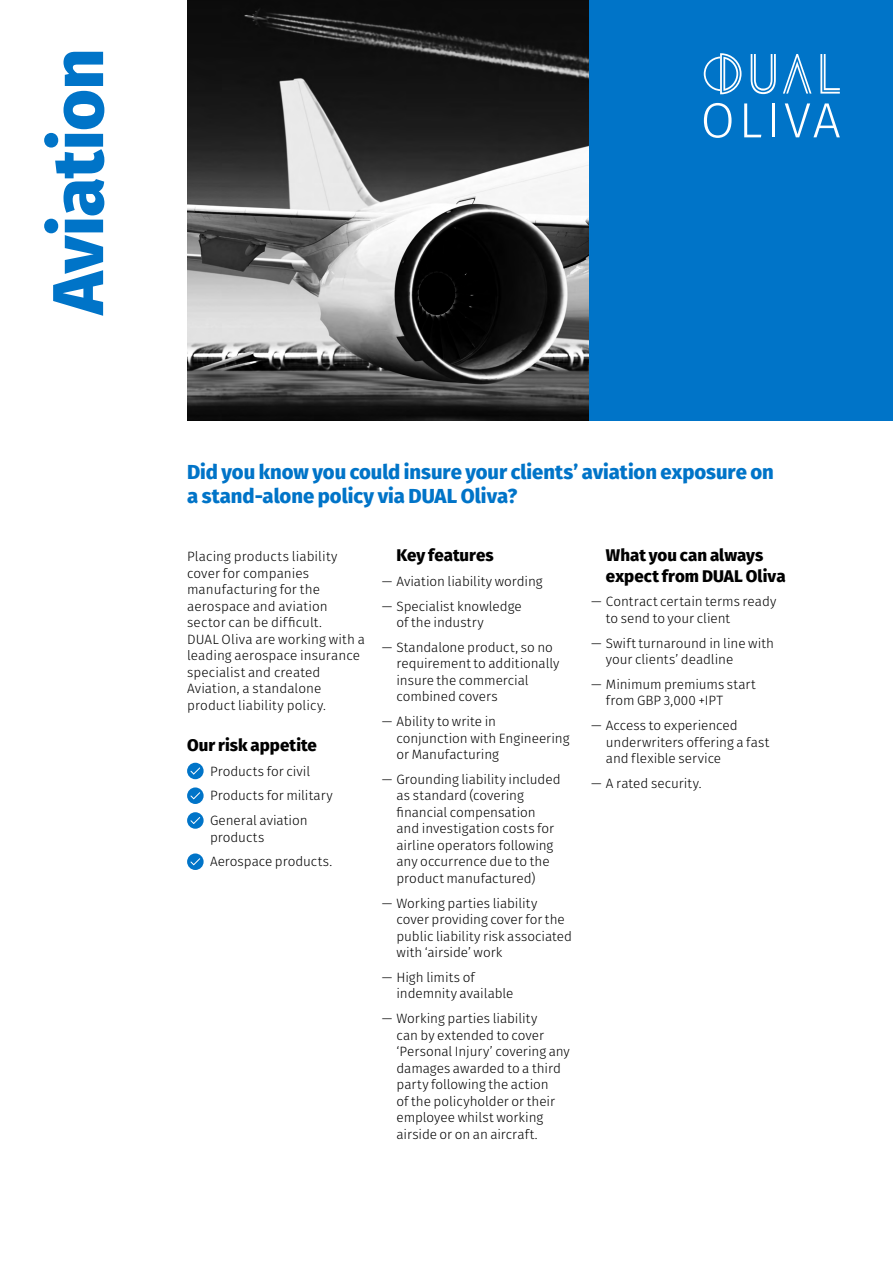
<style>
.page{position:relative;width:893px;height:1263px;background:#fff}
.page>*{position:absolute;margin:0;border:0;box-sizing:border-box;transform-origin:0 0}
.t1{font:800 71.85px "Fira Sans";letter-spacing:-.015em;color:#0074c8}
.t2{font:800 20.25px/24.8px "Fira Sans";color:#0074c8}
.t3{font:800 16.8px/20.5px "Fira Sans";color:#000}
.t4{font:300 13.5px/16.5px "Fira Sans";color:#000}
</style>
<div class="page">
<div style="left:589px;top:0;width:304px;height:421px;background:#0074c8"></div>
<div style="left:187px;top:763px;width:17px;height:16px;background:#0074c8;border-radius:50%"></div>
<svg style="left:190px;top:767px;width:11px;height:8px"></svg>
<svg style="left:187px;top:787px;width:17px;height:17px"></svg>
<svg style="left:190px;top:792px;width:11px;height:8px"></svg>
<svg style="left:187px;top:812px;width:17px;height:17px"></svg>
<svg style="left:190px;top:816px;width:11px;height:8px"></svg>
<svg style="left:187px;top:853px;width:17px;height:17px"></svg>
<svg style="left:190px;top:858px;width:11px;height:8px"></svg>
<img style="left:187px;top:0;width:402px;height:421px">
<svg style="left:820px;top:54px;width:20px;height:40px"></svg>
<svg style="left:751px;top:54px;width:25px;height:40px"></svg>
<svg style="left:783px;top:54px;width:28px;height:40px"></svg>
<svg style="left:704px;top:53px;width:37px;height:41px"></svg>
<svg style="left:704px;top:103px;width:27px;height:35px"></svg>
<svg style="left:744px;top:103px;width:17px;height:34px"></svg>
<hr style="left:772px;top:103px;width:2px;height:34px;background:#fff">
<svg style="left:785px;top:103px;width:55px;height:34px"></svg>
<h1 class="t1" style="left:28px;top:314px;width:268px;rotate:-90deg">Aviation</h1>
<h2 class="t2" style="left:187px;top:459px;width:588px">Did you know you could insure your clients’ aviation exposure on a stand-alone policy via DUAL Oliva?</h2>
<p class="t4" style="left:187px;top:548px;width:180px">Placing products liability cover for companies manufacturing for the aerospace and aviation sector can be difficult.<br>DUAL Oliva are working with a leading aerospace insurance specialist and created<br>Aviation, a standalone product liability policy.</p>
<p class="t3" style="left:187px;top:735px;width:131px">Our risk appetite</p>
<p class="t4" style="left:210px;top:758px;width:124px;line-height:24.8px">Products for civil<br>Products for military<br>General aviation</p>
<p class="t4" style="left:210px;top:824px;width:124px;line-height:24.8px">products<br>Aerospace products.</p>
<p class="t3" style="left:396px;top:545px;width:99px">Key features</p>
<p class="t4" style="left:382px;top:573px;width:162px">— Aviation liability wording</p>
<p class="t4" style="left:396px;top:598px;width:127px;text-indent:-15px">— Specialist knowledge of the industry</p>
<p class="t4" style="left:396px;top:639px;width:165px;text-indent:-15px">— Standalone product, so no requirement to additionally insure the commercial combined covers</p>
<p class="t4" style="left:396px;top:713px;width:174px;text-indent:-15px">— Ability to write in conjunction with Engineering or Manufacturing</p>
<p class="t4" style="left:396px;top:771px;width:166px;text-indent:-15px">— Grounding liability included as standard (covering financial compensation and investigation costs for airline operators following any occurrence due to the product manufactured)</p>
<p class="t4" style="left:396px;top:894px;width:177px;text-indent:-15px">— Working parties liability cover providing cover for the public liability risk associated with ‘airside’ work</p>
<p class="t4" style="left:396px;top:969px;width:118px;text-indent:-15px">— High limits of indemnity available</p>
<p class="t4" style="left:396px;top:1010px;width:175px;text-indent:-15px">— Working parties liability<br>can by extended to cover ‘Personal Injury’ covering any damages awarded to a third party following the action<br>of the policyholder or their employee whilst working airside or on an aircraft.</p>
<p class="t3" style="left:606px;top:545px;width:181px">What you can always expect from DUAL Oliva</p>
<p class="t4" style="left:606px;top:593px;width:172px;text-indent:-15px">— Contract certain terms ready to send to your client</p>
<p class="t4" style="left:606px;top:635px;width:170px;text-indent:-15px">— Swift turnaround in line with your clients’ deadline</p>
<p class="t4" style="left:606px;top:676px;width:151px;text-indent:-15px">— Minimum premiums start from GBP 3,000 +IPT</p>
<p class="t4" style="left:606px;top:717px;width:165px;text-indent:-15px">— Access to experienced underwriters offering a fast and flexible service</p>
<p class="t4" style="left:591px;top:775px;width:112px">— A rated security.</p>
</div>
